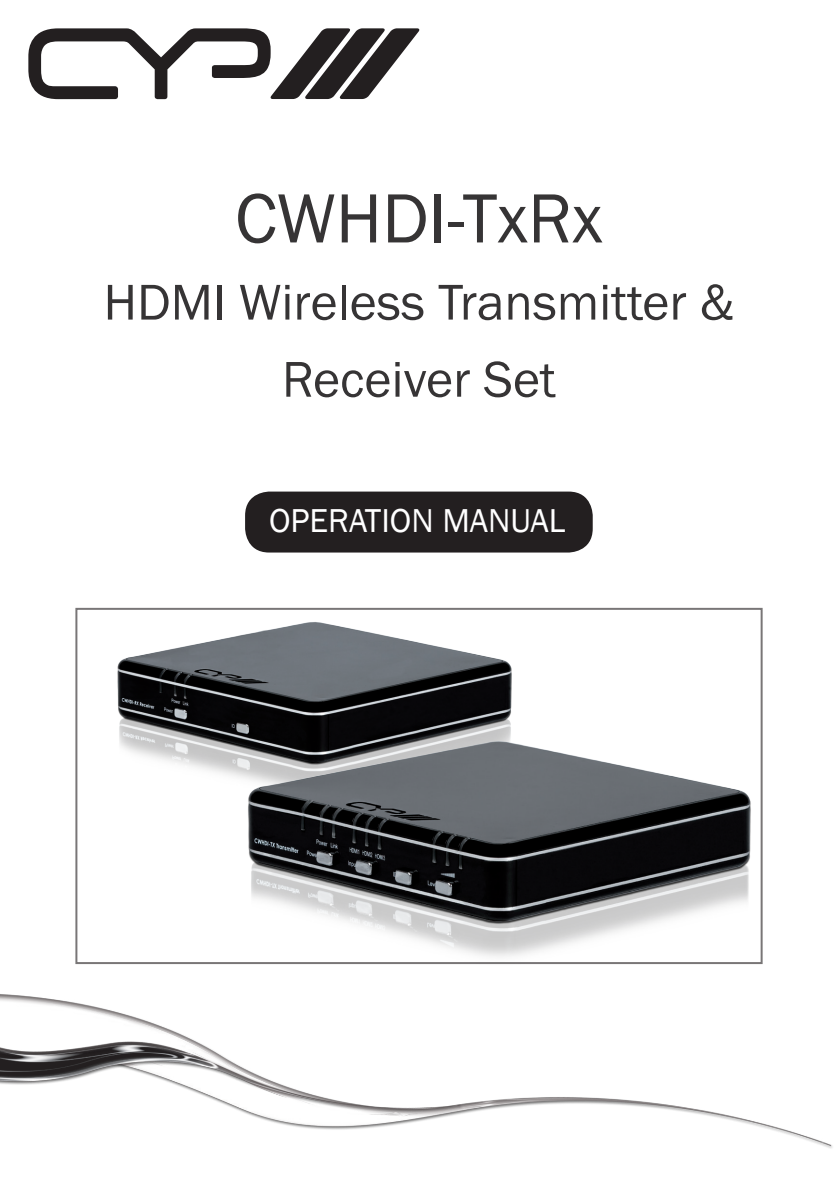
<style>
.page{position:relative;width:840px;height:1191px;background:#fff}
.page>*{position:absolute;margin:0;border:0;box-sizing:border-box;transform-origin:0 0}
.t1{font:72px "Franklin Gothic";color:#363435}
.t2{font:52px/77.2px "Franklin Gothic";color:#363435;text-align:center}
.t3{font:34px "Franklin Gothic";color:#fff}
</style>
<div class="page">
<div style="left:245px;top:491px;width:347px;height:61px;background:#231f20;border-radius:24px"></div>
<svg style="left:28px;top:28px;width:392px;height:71px"></svg>
<img style="left:0;top:994px;width:833px;height:155px">
<img style="left:117px;top:622px;width:395px;height:154px">
<img style="left:233px;top:725px;width:530px;height:240px">
<p class="t1" style="left:235px;top:174px;width:369px">CWHDI-TxRx</p>
<p class="t2" style="left:103px;top:265px;width:632px">HDMI Wireless Transmitter &amp;<br>Receiver Set</p>
<p class="t3" style="left:269px;top:500px;width:298px">OPERATION MANUAL</p>
</div>
